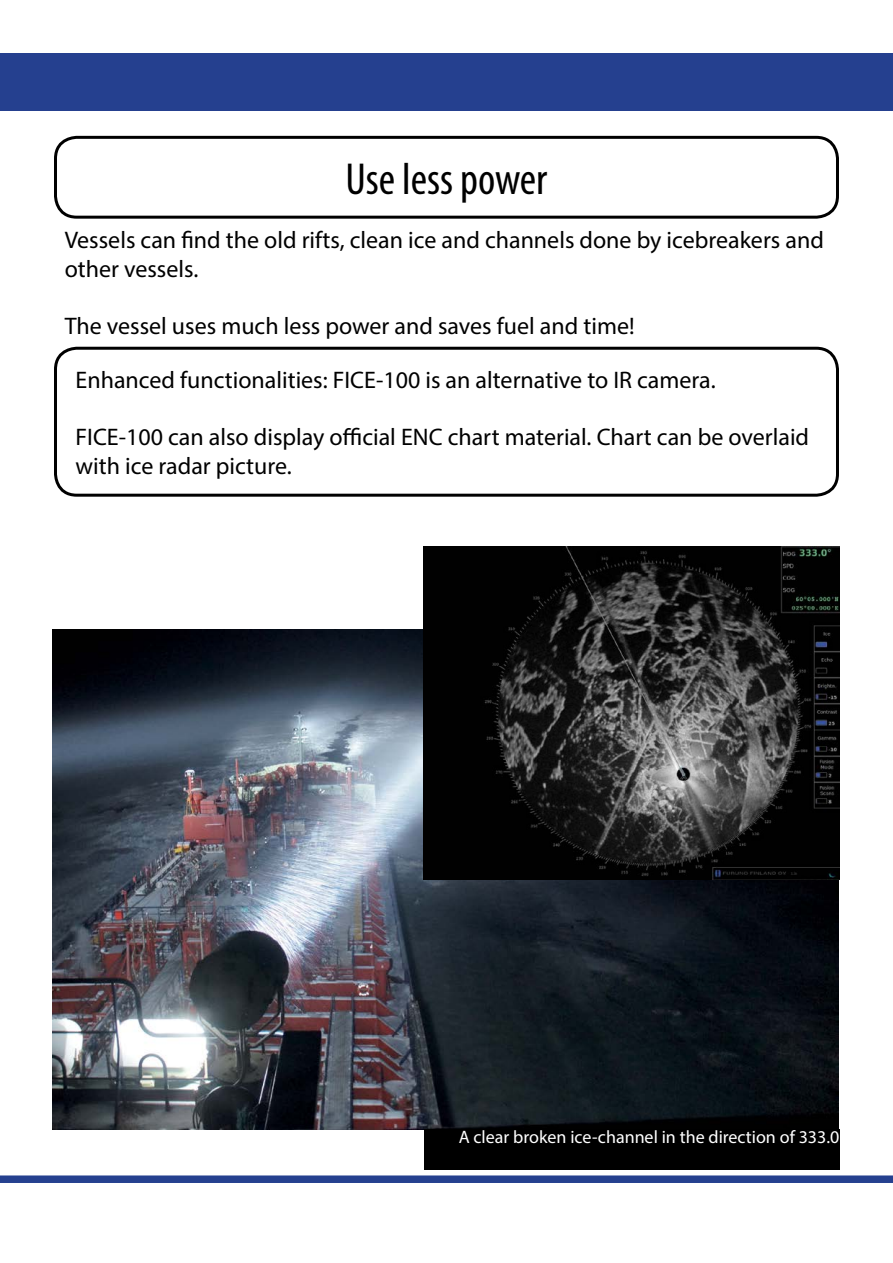
<style>
.page{position:relative;width:893px;height:1263px;background:#fff}
.page>*{position:absolute;margin:0;border:0;box-sizing:border-box;transform-origin:0 0}
.t1{font:condensed 45px "Myriad Pro";color:#000}
.t2{font:24px/28.8px "Myriad Pro";color:#000}
.t3{font:18px "Myriad Pro";color:#fff}
</style>
<div class="page">
<img style="left:52px;top:629px;width:787px;height:501px">
<div style="left:0;top:53px;width:893px;height:57px;background:#25408f"></div>
<div style="left:54px;top:136px;width:785px;height:83px;border:3px solid #000;border-radius:21px"></div>
<div style="left:54px;top:347px;width:785px;height:150px;border:3px solid #000;border-radius:21px"></div>
<img style="left:424px;top:547px;width:415px;height:332px">
<div style="left:424px;top:1129px;width:415px;height:40px;background:#000"></div>
<div style="left:0;top:1175px;width:893px;height:8px;background:#25408f"></div>
<h1 class="t1" style="left:346px;top:152px;width:203px">Use less power</h1>
<p class="t2" style="left:65px;top:225px;width:761px">Vessels can find the old rifts, clean ice and channels done by icebreakers and other vessels.</p>
<p class="t2" style="left:65px;top:311px;width:571px">The vessel uses much less power and saves fuel and time!</p>
<p class="t2" style="left:76px;top:365px;width:642px">Enhanced functionalities: FICE-100 is an alternative to IR camera.</p>
<p class="t2" style="left:76px;top:422px;width:735px">FICE-100 can also display official ENC chart material. Chart can be overlaid with ice radar picture.</p>
<p class="t3" style="left:459px;top:1126px;width:382px">A clear broken ice-channel in the direction of 333.0</p>
</div>
